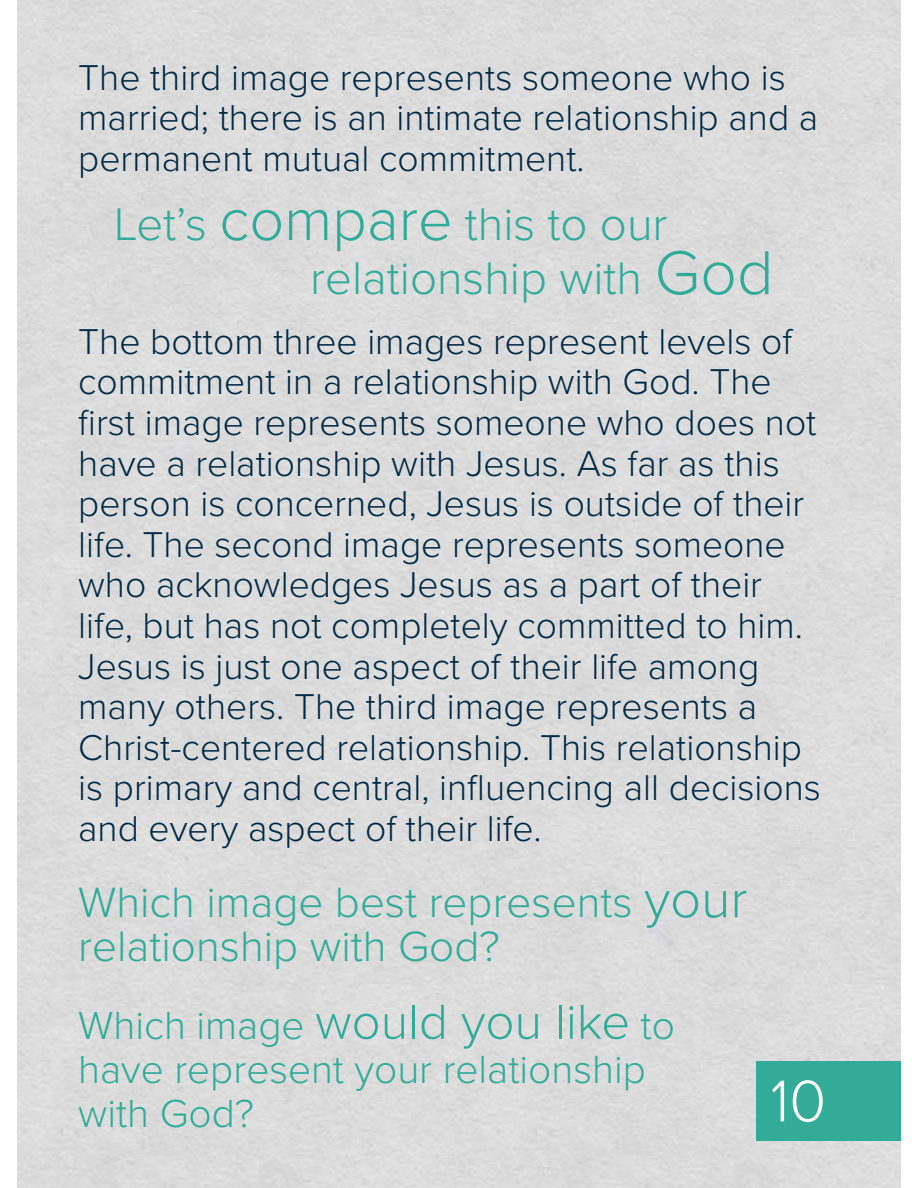
<style>
.page{position:relative;width:918px;height:1188px;background:#fff}
.page>*{position:absolute;margin:0;border:0;box-sizing:border-box;transform-origin:0 0}
.t1{font:300 60.9px "Proxima Nova";color:#fff}
.t2{font:300 47.4px/54.2px "Proxima Nova";color:#32ac99}
.t3{font:300 43.95px/44px "Proxima Nova";color:#32ac99}
.t4{font:300 40.65px/44px "Proxima Nova";color:#32ac99}
.t5{font:300 37.2px/40.7px "Proxima Nova";color:#032a44}
.s1{font-size:60.9px}
.s2{font-size:64.35px}
.s3{font-size:54.15px}
.s4{font-size:50.7px}
</style>
<div class="page">
<div style="left:17px;top:0;width:884px;height:1188px;background:#dcdcdc"></div>
<div style="left:756px;top:1061px;width:145px;height:79px;background:#32ac99"></div>
<p class="t5" style="left:78px;top:59px;width:742px">The third image represents someone who is married; there is an intimate relationship and a permanent mutual commitment.</p>
<p class="t2" style="left:310px;top:200px;width:465px;text-indent:-196px">Let’s <span class="s1">compare</span> this to our relationship with <span class="s2">God</span></p>
<p class="t5" style="left:78px;top:323px;width:744px">The bottom three images represent levels of commitment in a relationship with God. The first image represents someone who does not have a relationship with Jesus. As far as this person is concerned, Jesus is outside of their life. The second image represents someone who acknowledges Jesus as a part of their life, but has not completely committed to him.<br>Jesus is just one aspect of their life among many others. The third image represents a Christ-centered relationship. This relationship is primary and central, influencing all decisions and every aspect of their life.</p>
<p class="t3" style="left:78px;top:884px;width:671px">Which image best represents <span class="s3">your </span>relationship with God?</p>
<p class="t4" style="left:78px;top:1006px;width:598px">Which image <span class="s4">would you like</span> to have represent your relationship with God?</p>
<h1 class="t1" style="left:770px;top:1078px;width:57px">10</h1>
</div>
